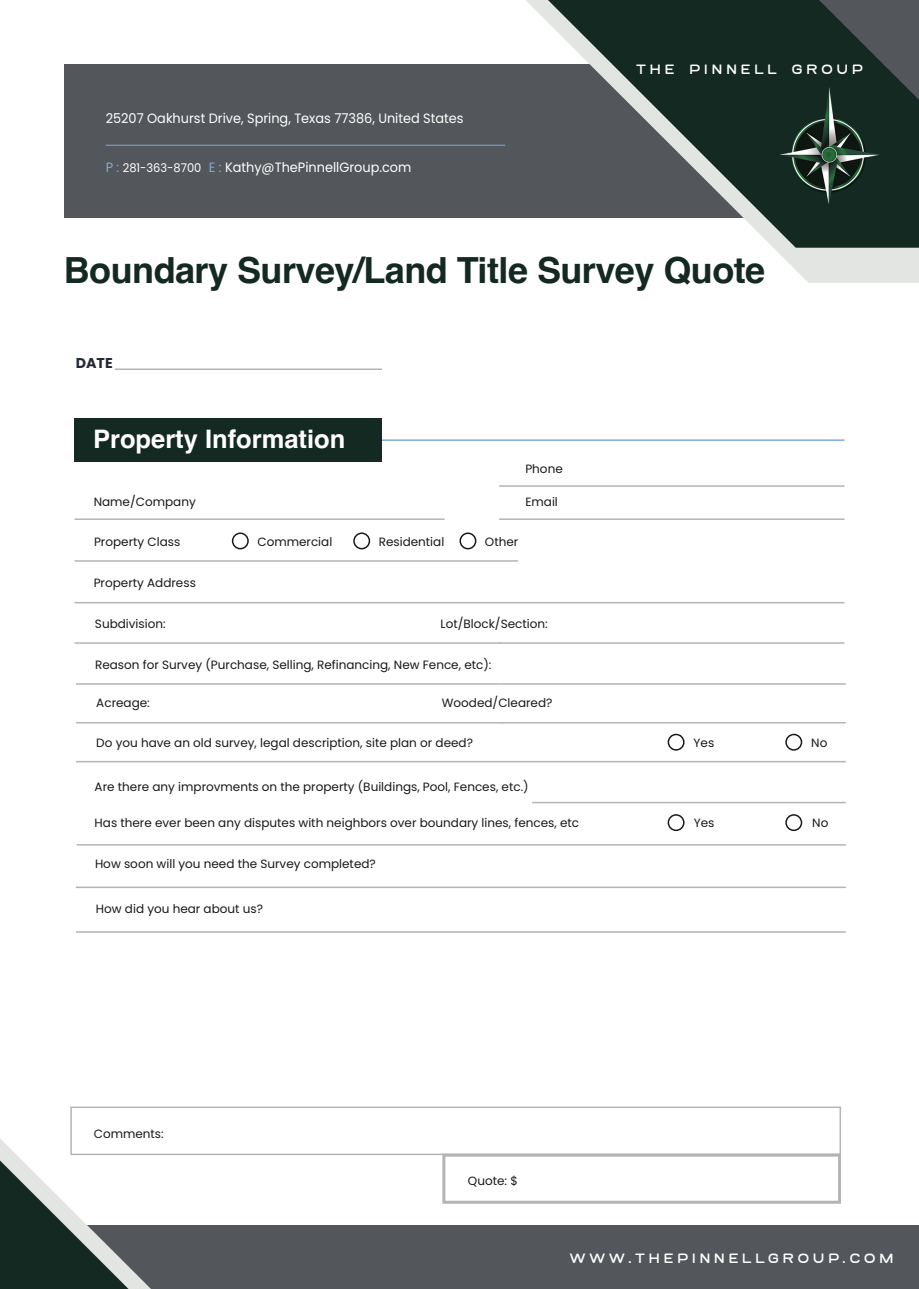
<style>
.page{position:relative;width:919px;height:1289px;background:#fff}
.page>*{position:absolute;margin:0;border:0;box-sizing:border-box;transform-origin:0 0}
.t1{font:700 36px "Helvetica";letter-spacing:-.015em;color:#142921}
.t2{font:700 25.5px "Helvetica";color:#fff}
.t3{font:700 14.25px "Poppins";color:#232934}
.t4{font:13.5px "Poppins";color:#fff;scale:.95 1}
.t5{font:13.5px "NUSAR";letter-spacing:.3em;color:#fff}
.t6{font:12px "Poppins";color:#181818}
.s1{color:#7eaada}
.s2{font-size:12px}
</style>
<div class="page">
<div style="left:64px;top:64px;width:791px;height:153px;background:#53565a"></div>
<svg style="left:525px;top:0;width:393px;height:283px"></svg>
<div style="left:74px;top:418px;width:308px;height:44px;background:#142921"></div>
<svg style="left:232px;top:532px;width:17px;height:17px"></svg>
<svg style="left:353px;top:532px;width:17px;height:17px"></svg>
<svg style="left:548px;top:0;width:370px;height:248px;fill:#142921"></svg>
<svg style="left:819px;top:0;width:99px;height:100px;background:#374241"></svg>
<hr style="left:106px;top:145px;width:399px;height:1px;background:#7eaada">
<hr style="left:74px;top:518px;width:370px;height:2px;background:#b3b4b5">
<hr style="left:499px;top:518px;width:345px;height:2px;background:#b3b4b5">
<hr style="left:74px;top:560px;width:444px;height:1px;background:#b3b4b5">
<hr style="left:74px;top:602px;width:770px;height:1px;background:#b3b4b5">
<hr style="left:76px;top:683px;width:424px;height:1px;background:#b3b4b5">
<hr style="left:500px;top:683px;width:345px;height:1px;background:#b3b4b5">
<hr style="left:76px;top:722px;width:426px;height:1px;background:#b3b4b5">
<hr style="left:500px;top:722px;width:345px;height:1px;background:#b3b4b5">
<hr style="left:382px;top:439px;width:462px;height:2px;background:#7eaada">
<div style="left:0;top:1225px;width:918px;height:63px;background:#53565a"></div>
<svg style="left:0;top:1138px;width:151px;height:150px"></svg>
<img style="left:765px;top:82px;width:128px;height:127px">
<hr style="left:76px;top:761px;width:769px;height:1px;background:#b3b4b5">
<hr style="left:532px;top:801px;width:313px;height:2px;background:#b3b4b5">
<hr style="left:77px;top:844px;width:768px;height:1px;background:#b3b4b5">
<div style="left:70px;top:1106px;width:771px;height:49px;border:2px solid #b3b4b5"></div>
<div style="left:442px;top:1153px;width:399px;height:50px;border:3px solid #b3b4b5"></div>
<hr style="left:115px;top:368px;width:267px;height:2px;background:#b3b4b5">
<svg style="left:459px;top:532px;width:17px;height:17px"></svg>
<hr style="left:76px;top:886px;width:769px;height:2px;background:#b3b4b5">
<hr style="left:76px;top:931px;width:769px;height:1px;background:#b3b4b5">
<svg style="left:667px;top:733px;width:17px;height:17px"></svg>
<hr style="left:499px;top:485px;width:345px;height:2px;background:#b3b4b5">
<svg style="left:785px;top:733px;width:17px;height:17px"></svg>
<svg style="left:667px;top:814px;width:17px;height:17px"></svg>
<svg style="left:785px;top:814px;width:17px;height:17px"></svg>
<hr style="left:74px;top:642px;width:426px;height:1px;background:#b3b4b5">
<hr style="left:499px;top:642px;width:345px;height:1px;background:#b3b4b5">
<p class="t4" style="left:106px;top:110px;width:378px">25207 Oakhurst Drive, Spring, Texas 77386, United States</p>
<p class="t4" style="left:106px;top:160px;width:323px"><span class="s1">P :</span> <span class="s2">281-363-8700</span> <span class="s1">E :</span> Kathy@ThePinnellGroup.com</p>
<p class="t5" style="left:636px;top:61px;width:228px">THE PINNELL GROUP</p>
<h1 class="t1" style="left:64px;top:248px;width:703px">Boundary Survey/Land Title Survey Quote</h1>
<p class="t3" style="left:76px;top:354px;width:38px">DATE</p>
<h2 class="t2" style="left:93px;top:423px;width:254px">Property Information</h2>
<p class="t6" style="left:525px;top:462px;width:39px">Phone</p>
<p class="t6" style="left:94px;top:495px;width:104px">Name/Company</p>
<p class="t6" style="left:525px;top:495px;width:34px">Email</p>
<p class="t6" style="left:94px;top:534px;width:88px">Property Class</p>
<p class="t6" style="left:257px;top:534px;width:76px">Commercial</p>
<p class="t6" style="left:378px;top:534px;width:67px">Residential</p>
<p class="t6" style="left:94px;top:576px;width:104px">Property Address</p>
<p class="t6" style="left:485px;top:534px;width:35px">Other</p>
<p class="t6" style="left:95px;top:616px;width:72px">Subdivision:</p>
<p class="t6" style="left:440px;top:616px;width:109px">Lot/Block/Section:</p>
<p class="t6" style="left:95px;top:657px;width:398px">Reason for Survey (Purchase, Selling, Refinancing, New Fence, etc):</p>
<p class="t6" style="left:96px;top:696px;width:55px">Acreage:</p>
<p class="t6" style="left:442px;top:696px;width:112px">Wooded/Cleared?</p>
<p class="t6" style="left:96px;top:735px;width:378px">Do you have an old survey, legal description, site plan or deed?</p>
<p class="t6" style="left:95px;top:779px;width:435px">Are there any improvments on the property (Buildings, Pool, Fences, etc.)</p>
<p class="t6" style="left:95px;top:816px;width:486px">Has there ever been any disputes with neighbors over boundary lines, fences, etc</p>
<p class="t6" style="left:95px;top:856px;width:282px">How soon will you need the Survey completed?</p>
<p class="t6" style="left:96px;top:902px;width:169px">How did you hear about us?</p>
<p class="t6" style="left:94px;top:1126px;width:71px">Comments:</p>
<p class="t6" style="left:468px;top:1173px;width:51px">Quote: $</p>
<p class="t6" style="left:693px;top:735px;width:22px">Yes</p>
<p class="t6" style="left:811px;top:735px;width:18px">No</p>
<p class="t6" style="left:693px;top:816px;width:22px">Yes</p>
<p class="t6" style="left:812px;top:816px;width:18px">No</p>
<p class="t5" style="left:569px;top:1250px;width:325px">WWW.THEPINNELLGROUP.COM</p>
</div>
